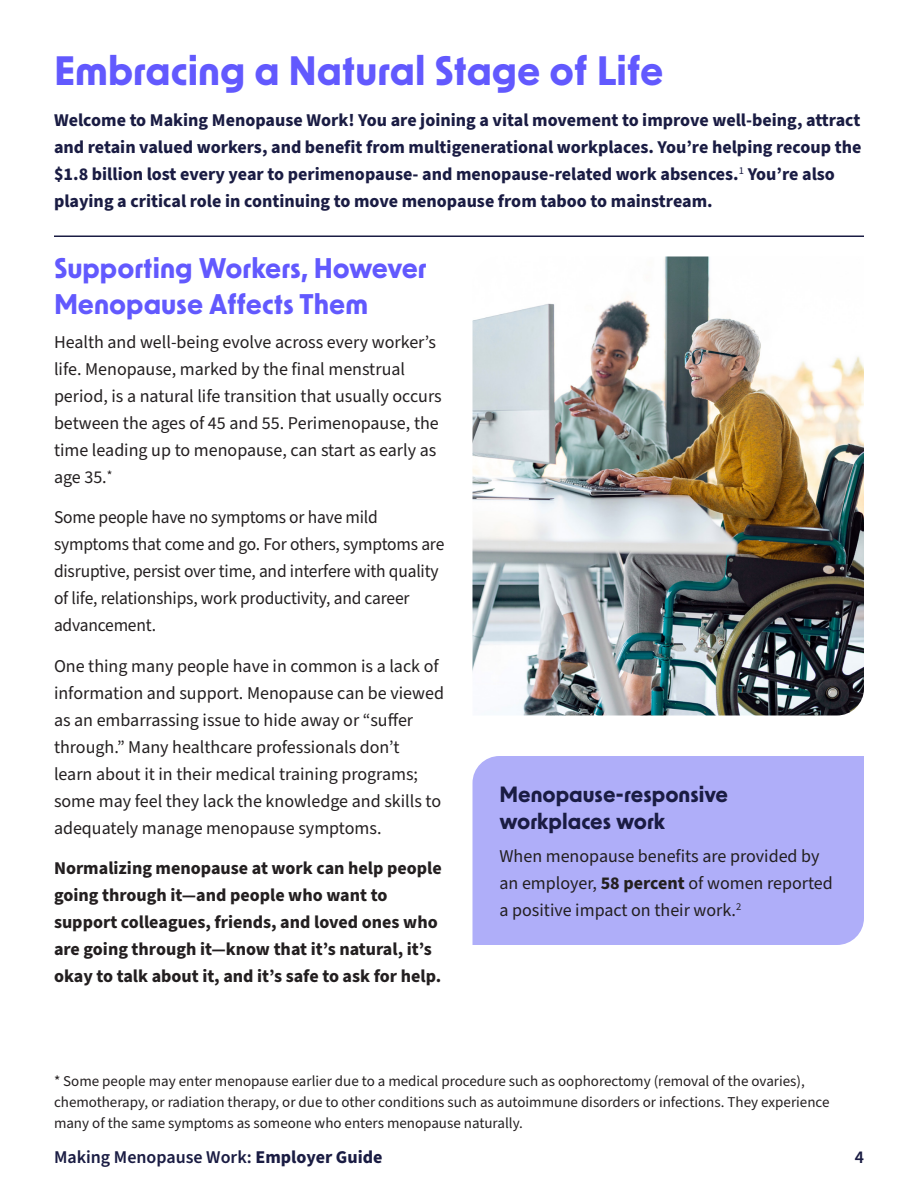
<style>
.page{position:relative;width:918px;height:1188px;background:#fff}
.page>*{position:absolute;margin:0;border:0;box-sizing:border-box;transform-origin:0 0}
.t1{font:700 39px "New Order";color:#6259fe}
.t2{font:700 27px/36px "New Order";color:#6259fe}
.t3{font:700 21px/27px "New Order";color:#1a1c43}
.Body{font:18px/27px "Source Sans Pro";color:#231f20}
.Body-2{font:700 18px/27px "Source Sans Pro";color:#1a1c43}
.Body-3{font:700 18px/27px "Source Sans Pro";color:#231f20}
.t4{font:600 18px "Source Sans Pro";color:#1a1c43}
.Footnotes{font:15px/21px "Source Sans Pro";color:#231f20}
.s1{font-weight:700}
</style>
<div class="page">
<hr style="left:54px;top:236px;width:810px;height:1px;background:#1a1c43">
<img style="left:472px;top:256px;width:392px;height:460px">
<div style="left:472px;top:756px;width:392px;height:189px;background:#afaef9"></div>
<h1 class="t1" style="left:54px;top:46px;width:611px">Embracing a Natural Stage of Life</h1>
<p class="Body-2" style="left:54px;top:107px;width:809px">Welcome to Making Menopause Work! You are joining a vital movement to improve well-being, attract and retain valued workers, and benefit from multigenerational workplaces. You’re helping recoup the $1.8 billion lost every year to perimenopause- and menopause-related work absences.<sup>1</sup> You’re also playing a critical role in continuing to move menopause from taboo to mainstream.</p>
<h2 class="t2" style="left:54px;top:249px;width:374px">Supporting Workers, However<br>Menopause Affects Them</h2>
<p class="Body" style="left:54px;top:329px;width:389px">Health and well-being evolve across every worker’s life. Menopause, marked by the final menstrual period, is a natural life transition that usually occurs between the ages of 45 and 55. Perimenopause, the time leading up to menopause, can start as early as age 35.<sup>*</sup></p>
<p class="Body" style="left:54px;top:504px;width:392px">Some people have no symptoms or have mild symptoms that come and go. For others, symptoms are disruptive, persist over time, and interfere with quality of life, relationships, work productivity, and career advancement.</p>
<p class="Body" style="left:54px;top:653px;width:392px">One thing many people have in common is a lack of information and support. Menopause can be viewed as an embarrassing issue to hide away or “suffer through.” Many healthcare professionals don’t<br>learn about it in their medical training programs; some may feel they lack the knowledge and skills to adequately manage menopause symptoms.</p>
<p class="Body-3" style="left:54px;top:855px;width:389px">Normalizing menopause at work can help people going through it—and people who want to support colleagues, friends, and loved ones who are going through it—know that it’s natural, it’s okay to talk about it, and it’s safe to ask for help.</p>
<h3 class="t3" style="left:500px;top:779px;width:230px">Menopause-responsive workplaces work</h3>
<p class="Body" style="left:500px;top:843px;width:335px">When menopause benefits are provided by an employer, <span class="s1">58 percent</span> of women reported a positive impact on their work.<sup>2</sup></p>
<p class="Footnotes" style="left:54px;top:1071px;width:777px">* Some people may enter menopause earlier due to a medical procedure such as oophorectomy (removal of the ovaries), chemotherapy, or radiation therapy, or due to other conditions such as autoimmune disorders or infections. They experience many of the same symptoms as someone who enters menopause naturally.</p>
<p class="t4" style="left:54px;top:1145px;width:330px">Making Menopause Work: <span class="s1">Employer Guide</span></p>
<p class="t4" style="left:855px;top:1145px;width:11px">4</p>
</div>
